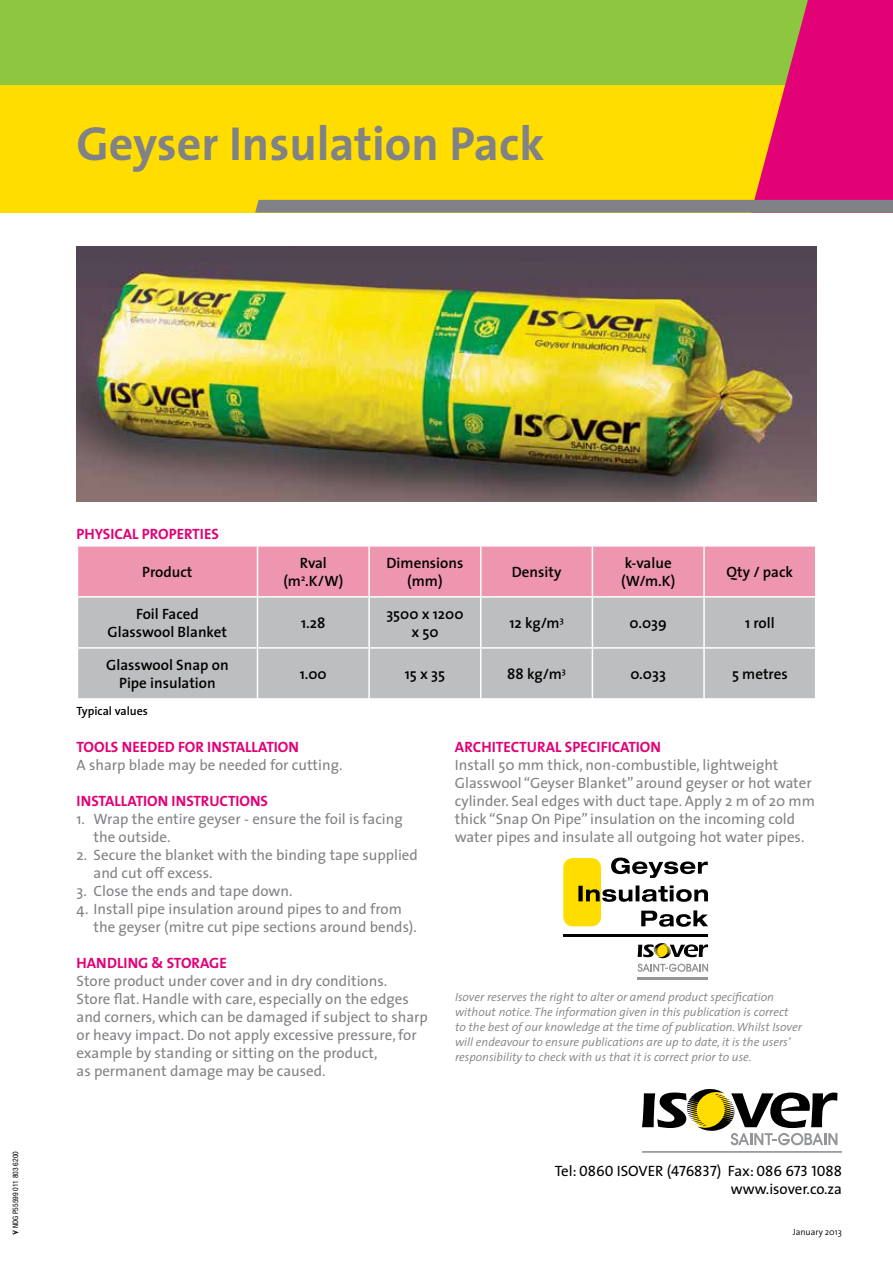
<style>
.page{position:relative;width:893px;height:1263px;background:#fff}
.page>*{position:absolute;margin:0;border:0;box-sizing:border-box;transform-origin:0 0}
.t1{font:700 48px "The Sans";color:#808285}
.t2{font:15px/18px "The Sans";color:#808285}
.t3{font:600 15px/18px "The Sans";color:#000;text-align:center}
.t4{font:700 15px "The Sans";color:#e20177}
.t5{font:15px "The Sans Caps";color:#000}
.t6{font:15px "The Sans";color:#000}
.t7{font:italic 300 12px/15px "The Sans";color:#808285}
.t8{font:600 12px "The Sans";color:#000}
.t9{font:300 9px "The Sans";color:#000}
.t10{font:condensed 7.5px "Helvetica Neue LT Std";color:#000}
.s1{font-family:"The Sans"}
</style>
<div class="page">
<div style="left:0;top:0;width:893px;height:85px;background:#8dc63f"></div>
<div style="left:0;top:85px;width:893px;height:128px;background:#fd0"></div>
<svg style="left:255px;top:0;width:638px;height:213px"></svg>
<img style="left:77px;top:247px;width:739px;height:255px">
<div style="left:78px;top:547px;width:737px;height:49px;background:#ee95b0"></div>
<div style="left:78px;top:598px;width:737px;height:100px;background:#bcbec0"></div>
<hr style="left:257px;top:547px;width:1px;height:49px;background:#fff">
<hr style="left:368px;top:547px;width:2px;height:49px;background:#fff">
<hr style="left:480px;top:547px;width:1px;height:49px;background:#fff">
<hr style="left:592px;top:547px;width:1px;height:49px;background:#fff">
<hr style="left:703px;top:547px;width:2px;height:49px;background:#fff">
<hr style="left:257px;top:598px;width:1px;height:49px;background:#fff">
<hr style="left:368px;top:598px;width:2px;height:49px;background:#fff">
<hr style="left:480px;top:598px;width:1px;height:49px;background:#fff">
<hr style="left:592px;top:598px;width:1px;height:49px;background:#fff">
<hr style="left:703px;top:598px;width:2px;height:49px;background:#fff">
<hr style="left:77px;top:647px;width:180px;height:2px;background:#fff">
<hr style="left:257px;top:647px;width:112px;height:2px;background:#fff">
<hr style="left:257px;top:649px;width:1px;height:49px;background:#fff">
<hr style="left:369px;top:647px;width:112px;height:2px;background:#fff">
<hr style="left:368px;top:649px;width:2px;height:49px;background:#fff">
<hr style="left:481px;top:647px;width:111px;height:2px;background:#fff">
<hr style="left:480px;top:649px;width:1px;height:49px;background:#fff">
<hr style="left:592px;top:647px;width:112px;height:2px;background:#fff">
<hr style="left:592px;top:649px;width:1px;height:49px;background:#fff">
<hr style="left:704px;top:647px;width:112px;height:2px;background:#fff">
<hr style="left:703px;top:649px;width:2px;height:49px;background:#fff">
<svg style="left:13px;top:1230px;width:6px;height:5px"></svg>
<hr style="left:642px;top:1151px;width:200px;height:2px;background:#939598">
<svg style="left:642px;top:1089px;width:195px;height:56px"></svg>
<hr style="left:638px;top:977px;width:70px;height:2px;background:#939598">
<svg style="left:638px;top:943px;width:70px;height:29px"></svg>
<div style="left:563px;top:858px;width:38px;height:68px;background:#fd0;border-radius:10px"></div>
<hr style="left:563px;top:935px;width:145px;height:2px;background:#000">
<svg style="left:641px;top:910px;width:67px;height:17px"></svg>
<svg style="left:611px;top:857px;width:97px;height:21px"></svg>
<svg style="left:578px;top:885px;width:130px;height:17px"></svg>
<h1 class="t1" style="left:77px;top:103px;width:469px">Geyser Insulation Pack</h1>
<p class="t10" style="left:11px;top:1228px;width:79px;rotate:-90deg">NDG P55599 011 803 6200</p>
<p class="t4" style="left:77px;top:521px;width:144px">PHYSICAL PROPERTIES</p>
<p class="t3" style="left:142px;top:562px;width:52px">Product</p>
<p class="t3" style="left:283px;top:553px;width:61px">Rval (m<sup>2</sup>.K/W)</p>
<p class="t3" style="left:387px;top:553px;width:78px">Dimensions (mm)</p>
<p class="t3" style="left:512px;top:562px;width:51px">Density</p>
<p class="t3" style="left:621px;top:553px;width:56px;text-align:left">k-value (W/m.K)</p>
<p class="t3" style="left:727px;top:562px;width:68px">Qty / pack</p>
<p class="t3" style="left:108px;top:604px;width:121px">Foil Faced<br>Glasswool Blanket</p>
<p class="t3" style="left:301px;top:613px;width:26px">1.28</p>
<p class="t3" style="left:386px;top:604px;width:79px">3500 x 1200 x 50</p>
<p class="t3" style="left:509px;top:613px;width:56px">12 kg/m<sup>3</sup></p>
<p class="t3" style="left:630px;top:613px;width:39px">0.039</p>
<p class="t3" style="left:745px;top:613px;width:31px">1 roll</p>
<p class="t3" style="left:106px;top:655px;width:124px">Glasswool Snap on<br>Pipe insulation</p>
<p class="t3" style="left:300px;top:664px;width:29px">1.00</p>
<p class="t3" style="left:405px;top:664px;width:42px">15 x 35</p>
<p class="t3" style="left:507px;top:664px;width:60px">88 kg/m<sup>3</sup></p>
<p class="t3" style="left:631px;top:664px;width:37px">0.033</p>
<p class="t3" style="left:732px;top:664px;width:57px">5 metres</p>
<p class="t8" style="left:77px;top:701px;width:73px">Typical values</p>
<p class="t4" style="left:77px;top:734px;width:224px">TOOLS NEEDED FOR INSTALLATION</p>
<p class="t2" style="left:77px;top:755px;width:268px">A sharp blade may be needed for cutting.</p>
<p class="t4" style="left:77px;top:788px;width:193px">INSTALLATION INSTRUCTIONS</p>
<p class="t2" style="left:94px;top:809px;width:311px;text-indent:-17px">1. Wrap the entire geyser - ensure the foil is facing the outside.</p>
<p class="t2" style="left:94px;top:845px;width:326px;text-indent:-17px">2. Secure the blanket with the binding tape supplied and cut off excess.</p>
<p class="t2" style="left:77px;top:881px;width:217px">3. Close the ends and tape down.</p>
<p class="t2" style="left:94px;top:899px;width:325px;text-indent:-17px">4. Install pipe insulation around pipes to and from the geyser (mitre cut pipe sections around bends).</p>
<p class="t4" style="left:77px;top:950px;width:152px">HANDLING &amp; STORAGE</p>
<p class="t2" style="left:77px;top:971px;width:353px">Store product under cover and in dry conditions.<br>Store flat. Handle with care, especially on the edges and corners, which can be damaged if subject to sharp or heavy impact. Do not apply excessive pressure, for example by standing or sitting on the product,<br>as permanent damage may be caused.</p>
<p class="t4" style="left:455px;top:734px;width:207px">ARCHITECTURAL SPECIFICATION</p>
<p class="t2" style="left:455px;top:755px;width:361px">Install 50 mm thick, non-combustible, lightweight Glasswool “Geyser Blanket” around geyser or hot water cylinder. Seal edges with duct tape. Apply 2 m of 20 mm thick “Snap On Pipe” insulation on the incoming cold water pipes and insulate all outgoing hot water pipes.</p>
<p class="t7" style="left:455px;top:989px;width:348px">Isover reserves the right to alter or amend product specification without notice. The information given in this publication is correct to the best of our knowledge at the time of publication. Whilst Isover will endeavour to ensure publications are up to date, it is the users’ responsibility to check with us that it is correct prior to use.</p>
<p class="t5" style="left:555px;top:1159px;width:289px"><span class="s1">Tel:</span> 0860 <span class="s1">ISOVER</span> (476837) <span class="s1">Fax:</span> 086 673 1088</p>
<p class="t6" style="left:731px;top:1177px;width:113px">www.isover.co.za</p>
<p class="t9" style="left:793px;top:1224px;width:51px">January 2013</p>
</div>
